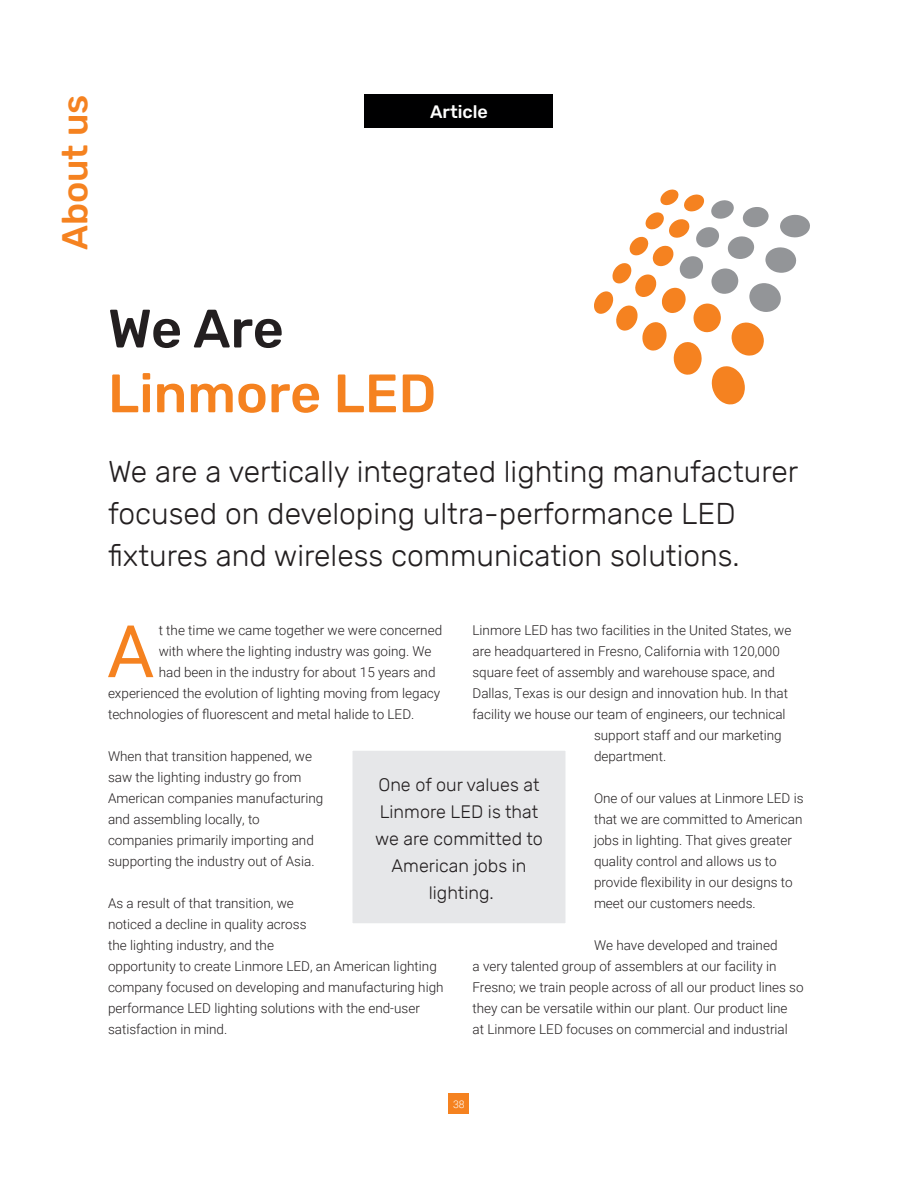
<style>
.page{position:relative;width:918px;height:1188px;background:#fff}
.page>*{position:absolute;margin:0;border:0;box-sizing:border-box;transform-origin:0 0}
.t1{font:72.6px "Roboto";color:#f58220}
.t2{font:500 54px/64.8px "Rubik";color:#f58220}
.t3{font:500 36px "Rubik";color:#f58220}
.t4{font:300 30px/42px "Rubik";color:#231f20}
.t5{font:300 18px/27px "Rubik";color:#231f20;text-align:center}
.t6{font:500 18px "Rubik";color:#fff}
.t7{font:300 13.5px/21px "Roboto";color:#231f20}
.t8{font:300 10.5px "Roboto";color:#fff}
.s1{color:#231f20}
</style>
<div class="page">
<div style="left:364px;top:94px;width:190px;height:34px;background:#000001"></div>
<svg style="left:594px;top:190px;width:216px;height:215px"></svg>
<div style="left:352px;top:750px;width:214px;height:174px;background:#e6e7e9"></div>
<div style="left:351px;top:749px;width:216px;height:176px;border:2px solid #fff"></div>
<div style="left:449px;top:1094px;width:20px;height:20px;background:#f58220"></div>
<p class="t3" style="left:55px;top:250px;width:157px;rotate:-90deg">About us</p>
<p class="t6" style="left:430px;top:102px;width:59px">Article</p>
<p class="t2" style="left:108px;top:298px;width:330px"><span class="s1">We Are<br></span>Linmore LED</p>
<p class="t4" style="left:108px;top:451px;width:692px">We are a vertically integrated lighting manufacturer focused on developing ultra-performance LED fixtures and wireless communication solutions.</p>
<p class="t7" style="left:472px;top:619px;width:320px">Linmore LED has two facilities in the United States, we</p>
<p class="t7" style="left:472px;top:640px;width:309px">are headquartered in Fresno, California with 120,000</p>
<p class="t7" style="left:472px;top:661px;width:304px">square feet of assembly and warehouse space, and</p>
<p class="t7" style="left:472px;top:682px;width:317px">Dallas, Texas is our design and innovation hub. In that</p>
<p class="t7" style="left:472px;top:703px;width:315px">facility we house our team of engineers, our technical</p>
<p class="t7" style="left:594px;top:724px;width:189px">support staff and our marketing</p>
<p class="t7" style="left:594px;top:745px;width:74px">department.</p>
<p class="t7" style="left:594px;top:787px;width:211px">One of our values at Linmore LED is that we are committed to American jobs in lighting. That gives greater quality control and allows us to provide flexibility in our designs to meet our customers needs.</p>
<p class="t7" style="left:472px;top:934px;width:333px;text-indent:122px">We have developed and trained<br>a very talented group of assemblers at our facility in Fresno; we train people across of all our product lines so they can be versatile within our plant. Our product line<br>at Linmore LED focuses on commercial and industrial</p>
<p class="t1" style="left:107px;top:600px;width:49px">A</p>
<p class="t7" style="left:159px;top:619px;width:285px">t the time we came together we were concerned</p>
<p class="t7" style="left:159px;top:640px;width:274px">with where the lighting industry was going. We</p>
<p class="t7" style="left:159px;top:661px;width:278px">had been in the industry for about 15 years and</p>
<p class="t7" style="left:108px;top:682px;width:334px">experienced the evolution of lighting moving from legacy</p>
<p class="t7" style="left:108px;top:703px;width:308px">technologies of fluorescent and metal halide to LED.</p>
<p class="t7" style="left:108px;top:745px;width:217px">When that transition happened, we saw the lighting industry go from American companies manufacturing and assembling locally, to companies primarily importing and supporting the industry out of Asia.</p>
<p class="t7" style="left:108px;top:892px;width:337px">As a result of that transition, we<br>noticed a decline in quality across<br>the lighting industry, and the<br>opportunity to create Linmore LED, an American lighting company focused on developing and manufacturing high performance LED lighting solutions with the end-user satisfaction in mind.</p>
<p class="t5" style="left:375px;top:772px;width:169px">One of our values at<br>Linmore LED is that we are committed to<br>American jobs in lighting.</p>
<p class="t8" style="left:453px;top:1097px;width:13px">38</p>
</div>
